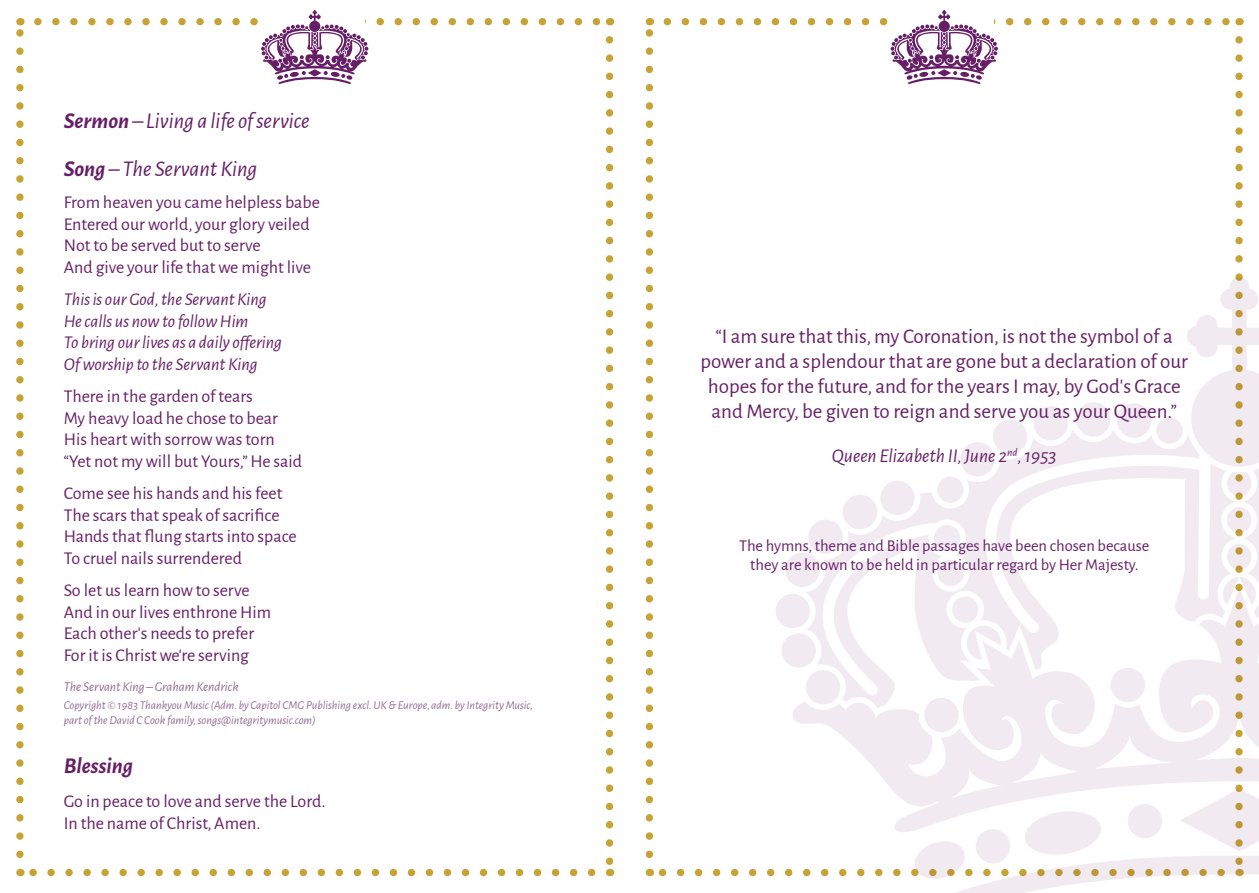
<style>
.page{position:relative;width:1259px;height:893px;background:#fff}
.page>*{position:absolute;margin:0;border:0;box-sizing:border-box;transform-origin:0 0}
.Section_Title{font:italic 22.5px "Alegreya Sans";color:#661f66}
.Section_Title-2{font:italic 700 22.5px "Alegreya Sans";color:#661f66}
.Paragraph{font:21px/25.2px "Alegreya Sans";color:#661f66;text-align:center}
.Hymn_Citation{font:italic 19.5px "Alegreya Sans";color:#661f66}
.Paragraph-2{font:18px/21.6px "Alegreya Sans";color:#661f66}
.Paragraph-3{font:italic 18px/21.6px "Alegreya Sans";color:#661f66}
.t1{font:16.5px/19.8px "Alegreya Sans";color:#661f66;text-align:center}
.Hymn_Copyright{font:italic 13.5px "Alegreya Sans";color:#936b92}
.Hymn_Copyright-2{font:italic 12px/14.4px "Alegreya Sans";color:#936b92}
.s1{font-weight:700}
</style>
<div class="page">
<svg style="left:29px;top:869px;width:563px;height:7px"></svg>
<svg style="left:16px;top:31px;width:8px;height:823px"></svg>
<svg style="left:606px;top:40px;width:7px;height:823px"></svg>
<svg style="left:38px;top:10px;width:562px;height:74px"></svg>
<svg style="left:658px;top:869px;width:117px;height:7px"></svg>
<svg style="left:646px;top:31px;width:7px;height:823px"></svg>
<svg style="left:667px;top:10px;width:575px;height:267px"></svg>
<svg style="left:776px;top:277px;width:483px;height:616px"></svg>
<p class="Section_Title" style="left:64px;top:105px;width:247px"><span class="s1">Sermon</span> – Living a life of service</p>
<p class="Section_Title" style="left:64px;top:153px;width:195px"><span class="s1">Song</span> – The Servant King</p>
<p class="Paragraph-2" style="left:64px;top:191px;width:258px">From heaven you came helpless babe Entered our world, your glory veiled Not to be served but to serve<br>And give your life that we might live</p>
<p class="Paragraph-3" style="left:64px;top:288px;width:220px">This is our God, the Servant King<br>He calls us now to follow Him<br>To bring our lives as a daily offering<br>Of worship to the Servant King</p>
<p class="Paragraph-2" style="left:64px;top:385px;width:240px">There in the garden of tears<br>My heavy load he chose to bear<br>His heart with sorrow was torn “Yet not my will but Yours,” He said</p>
<p class="Paragraph-2" style="left:64px;top:482px;width:234px">Come see his hands and his feet<br>The scars that speak of sacrifice<br>Hands that flung starts into space<br>To cruel nails surrendered</p>
<p class="Paragraph-2" style="left:64px;top:579px;width:209px">So let us learn how to serve<br>And in our lives enthrone Him<br>Each other’s needs to prefer<br>For it is Christ we’re serving</p>
<p class="Hymn_Copyright" style="left:64px;top:677px;width:176px">The Servant King – Graham Kendrick</p>
<p class="Hymn_Copyright-2" style="left:64px;top:698px;width:471px">Copyright © 1983 Thankyou Music (Adm. by Capitol CMG Publishing excl. UK &amp; Europe, adm. by Integrity Music, part of the David C Cook family, songs@integritymusic.com)</p>
<p class="Section_Title-2" style="left:64px;top:749px;width:71px">Blessing</p>
<p class="Paragraph-2" style="left:64px;top:790px;width:263px">Go in peace to love and serve the Lord.<br>In the name of Christ, Amen.</p>
<p class="Paragraph" style="left:700px;top:322px;width:489px">“I am sure that this, my Coronation, is not the symbol of a power and a splendour that are gone but a declaration of our hopes for the future, and for the years I may, by God’s Grace and Mercy, be given to reign and serve you as your Queen.”</p>
<p class="Hymn_Citation" style="left:832px;top:443px;width:226px">Queen Elizabeth II, June 2<sup>nd</sup>, 1953</p>
<p class="t1" style="left:739px;top:535px;width:412px">The hymns, theme and Bible passages have been chosen because they are known to be held in particular regard by Her Majesty.</p>
</div>
